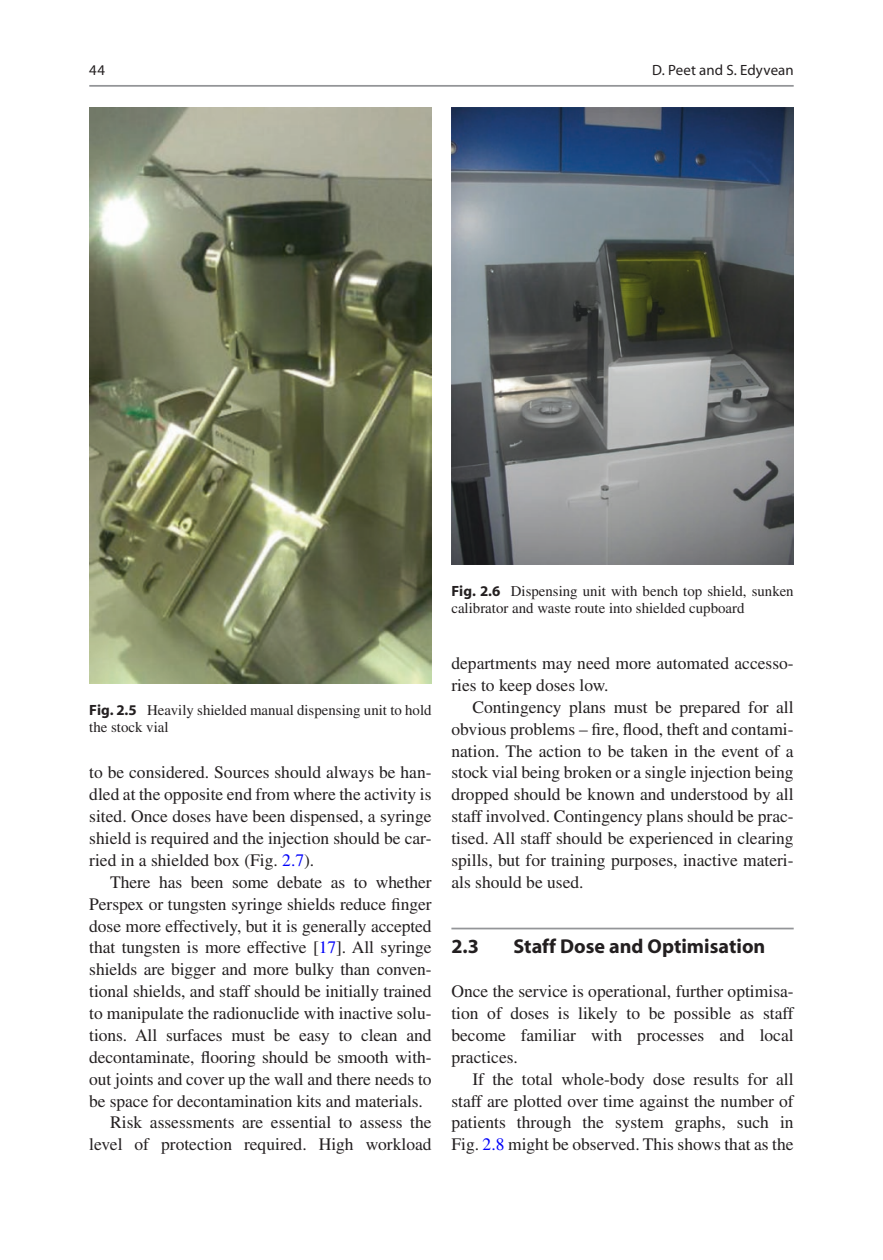
<style>
.page{position:relative;width:883px;height:1260px;background:#fff}
.page>*{position:absolute;margin:0;border:0;box-sizing:border-box;transform-origin:0 0}
.t1{font:700 20.12px "Yycjvt Qhyxhm Myriad";color:#231f20}
.t2{font:17.5px/21.9px "Fskyhq Pqcysg Times";letter-spacing:-.005em;color:#231f20;text-align:justify}
.t3{font:14.88px/17.5px "Fskyhq Pqcysg Times";color:#231f20}
.t4{font:14.88px "Rpckjg Bsgbgd Myriad";letter-spacing:.005em;color:#231f20}
.t5{font:14.88px "Ttqssc Ypspwg Myriad";color:#231f20}
.s1{font-family:"Yycjvt Qhyxhm Myriad";font-weight:700}
.s2{color:#0000fa}
</style>
<div class="page">
<hr style="left:451px;top:928px;width:343px;height:1px;background:#939598">
<img style="left:89px;top:107px;width:343px;height:576px">
<img style="left:451px;top:107px;width:343px;height:457px">
<hr style="left:89px;top:85px;width:705px;height:2px;background:#939598">
<p class="t5" style="left:89px;top:63px;width:17px">44</p>
<p class="t4" style="left:652px;top:63px;width:143px">D. Peet and S. Edyvean</p>
<p class="t3" style="left:89px;top:701px;width:344px"><span class="s1">Fig. 2.5</span> Heavily shielded manual dispensing unit to hold the stock vial</p>
<p class="t2" style="left:89px;top:762px;width:344px">to be considered. Sources should always be han&shy;dled at the opposite end from where the activity is sited. Once doses have been dispensed, a syringe shield is required and the injection should be car&shy;ried in a shielded box (Fig. <span class="s2">2.7</span>).</p>
<p class="t2" style="left:110px;top:871px;width:323px">There has been some debate as to whether</p>
<p class="t2" style="left:89px;top:893px;width:344px">Perspex or tungsten syringe shields reduce finger</p>
<p class="t2" style="left:89px;top:915px;width:344px">dose more effectively, but it is generally accepted</p>
<p class="t2" style="left:89px;top:937px;width:344px">that tungsten is more effective [<span class="s2">17</span>]. All syringe</p>
<p class="t2" style="left:89px;top:958px;width:344px">shields are bigger and more bulky than conven-</p>
<p class="t2" style="left:89px;top:980px;width:344px">tional shields, and staff should be initially trained</p>
<p class="t2" style="left:89px;top:1002px;width:344px">to manipulate the radionuclide with inactive solu-</p>
<p class="t2" style="left:89px;top:1024px;width:344px">tions. All surfaces must be easy to clean and</p>
<p class="t2" style="left:89px;top:1046px;width:344px">decontaminate, flooring should be smooth with-</p>
<p class="t2" style="left:89px;top:1068px;width:344px">out joints and cover up the wall and there needs to</p>
<p class="t2" style="left:89px;top:1090px;width:335px">be space for decontamination kits and materials.</p>
<p class="t2" style="left:110px;top:1112px;width:323px">Risk assessments are essential to assess the</p>
<p class="t2" style="left:89px;top:1133px;width:344px">level of protection required. High workload</p>
<p class="t3" style="left:451px;top:582px;width:344px"><span class="s1">Fig. 2.6</span> Dispensing unit with bench top shield, sunken calibrator and waste route into shielded cupboard</p>
<p class="t2" style="left:451px;top:652px;width:344px">departments may need more automated accesso&shy;ries to keep doses low.</p>
<p class="t2" style="left:451px;top:696px;width:344px;text-indent:21px">Contingency plans must be prepared for all obvious problems – fire, flood, theft and contami&shy;nation. The action to be taken in the event of a stock vial being broken or a single injection being dropped should be known and understood by all staff involved. Contingency plans should be prac&shy;tised. All staff should be experienced in clearing spills, but for training purposes, inactive materi&shy;als should be used.</p>
<p class="t1" style="left:451px;top:936px;width:29px">2.3</p>
<p class="t1" style="left:513px;top:936px;width:254px">Staff Dose and Optimisation</p>
<p class="t2" style="left:451px;top:980px;width:344px">Once the service is operational, further optimisa&shy;tion of doses is likely to be possible as staff become familiar with processes and local practices.</p>
<p class="t2" style="left:451px;top:1068px;width:344px;text-indent:21px">If the total whole-body dose results for all staff are plotted over time against the number of patients through the system graphs, such in Fig. <span class="s2">2.8</span> might be observed. This shows that as the</p>
</div>
